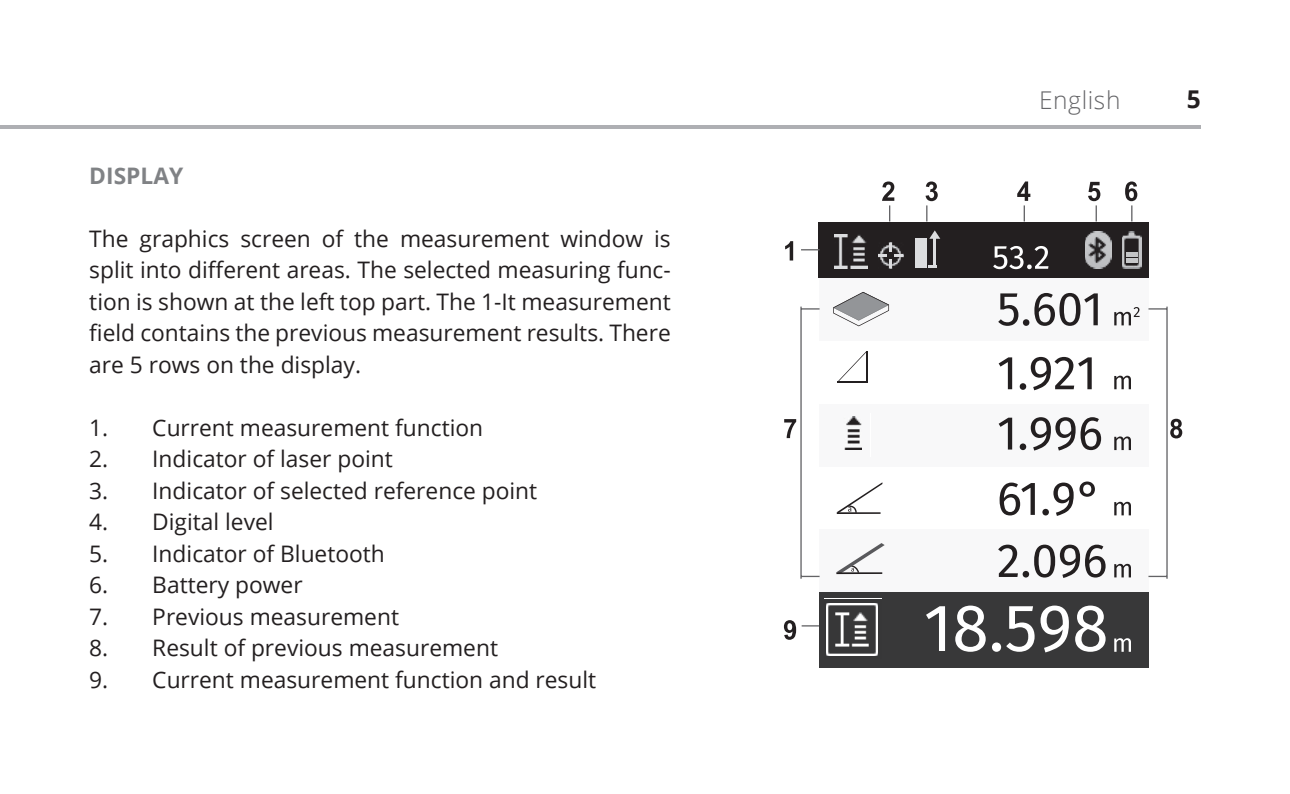
<style>
.page{position:relative;width:1290px;height:794px;background:#fff}
.page>*{position:absolute;margin:0;border:0;box-sizing:border-box;transform-origin:0 0}
.t1{font:300 24.5px "Open Sans";letter-spacing:.025em;color:#656568}
.t2{font:700 24.5px "Open Sans";color:#231f20}
.t3{font:22.75px/31.5px "Open Sans";color:#231f20;text-align:justify}
.t4{font:700 22.75px "Open Sans";color:#808285}
</style>
<div class="page">
<hr style="left:0;top:125px;width:1200px;height:3px;background:#aeafb3">
<div style="left:834px;top:222px;width:314px;height:56px;background:#231f20"></div>
<div style="left:819px;top:222px;width:58px;height:56px;background:#231f20"></div>
<svg style="left:993px;top:246px;width:55px;height:23px"></svg>
<img style="left:834px;top:234px;width:33px;height:34px">
<svg style="left:928px;top:265px;width:5px;height:3px"></svg>
<hr style="left:933px;top:239px;width:3px;height:29px;background:#dcdddf">
<svg style="left:929px;top:230px;width:11px;height:9px"></svg>
<img style="left:1122px;top:232px;width:19px;height:36px">
<img style="left:1085px;top:232px;width:26px;height:36px">
<hr style="left:1126px;top:258px;width:11px;height:4px;background:#c6c7c9">
<hr style="left:1126px;top:253px;width:11px;height:4px;background:#c4c5c7">
<div style="left:915px;top:239px;width:11px;height:29px;background:#dcdddf"></div>
<svg style="left:878px;top:243px;width:25px;height:25px"></svg>
<div style="left:819px;top:278px;width:329px;height:63px;background:#f8f8f9"></div>
<div style="left:819px;top:404px;width:329px;height:62px;background:#f8f8f9"></div>
<div style="left:819px;top:529px;width:329px;height:63px;background:#f8f8f9"></div>
<div style="left:819px;top:592px;width:329px;height:76px;background:#383839"></div>
<svg style="left:998px;top:293px;width:100px;height:33px"></svg>
<svg style="left:998px;top:357px;width:14px;height:32px"></svg>
<svg style="left:1020px;top:357px;width:72px;height:33px"></svg>
<svg style="left:998px;top:418px;width:14px;height:31px"></svg>
<svg style="left:1020px;top:417px;width:81px;height:33px"></svg>
<svg style="left:999px;top:482px;width:36px;height:33px"></svg>
<svg style="left:1042px;top:482px;width:31px;height:34px"></svg>
<svg style="left:1079px;top:481px;width:16px;height:16px"></svg>
<svg style="left:998px;top:544px;width:107px;height:34px"></svg>
<svg style="left:926px;top:606px;width:19px;height:45px"></svg>
<svg style="left:955px;top:605px;width:31px;height:47px"></svg>
<svg style="left:992px;top:606px;width:42px;height:46px"></svg>
<svg style="left:1040px;top:605px;width:29px;height:47px"></svg>
<svg style="left:1075px;top:605px;width:30px;height:47px"></svg>
<svg style="left:1114px;top:376px;width:17px;height:13px"></svg>
<svg style="left:1114px;top:436px;width:17px;height:14px"></svg>
<svg style="left:1114px;top:502px;width:17px;height:13px"></svg>
<svg style="left:1114px;top:564px;width:17px;height:13px"></svg>
<svg style="left:1114px;top:638px;width:17px;height:14px"></svg>
<svg style="left:1114px;top:307px;width:25px;height:18px"></svg>
<svg style="left:833px;top:292px;width:56px;height:34px"></svg>
<hr style="left:837px;top:381px;width:29px;height:2px;background:#231f20">
<svg style="left:838px;top:351px;width:28px;height:30px"></svg>
<hr style="left:866px;top:351px;width:1px;height:31px;background:#231f20">
<img style="left:844px;top:417px;width:18px;height:33px">
<img style="left:826px;top:603px;width:52px;height:52px">
<hr style="left:836px;top:572px;width:46px;height:2px;background:#231f20">
<svg style="left:836px;top:543px;width:48px;height:30px"></svg>
<svg style="left:837px;top:482px;width:45px;height:31px"></svg>
<hr style="left:837px;top:512px;width:43px;height:2px;background:#231f20">
<svg style="left:785px;top:241px;width:8px;height:19px"></svg>
<svg style="left:784px;top:419px;width:12px;height:19px"></svg>
<svg style="left:1170px;top:419px;width:12px;height:19px"></svg>
<svg style="left:801px;top:249px;width:18px;height:1px"></svg>
<svg style="left:802px;top:308px;width:17px;height:1px"></svg>
<svg style="left:802px;top:576px;width:17px;height:1px"></svg>
<hr style="left:800px;top:306px;width:2px;height:273px;background:#646467">
<svg style="left:1148px;top:308px;width:18px;height:1px"></svg>
<svg style="left:1148px;top:576px;width:18px;height:1px"></svg>
<hr style="left:1166px;top:306px;width:1px;height:273px;background:#646467">
<svg style="left:882px;top:181px;width:12px;height:40px"></svg>
<svg style="left:925px;top:181px;width:13px;height:40px"></svg>
<svg style="left:1017px;top:181px;width:13px;height:40px"></svg>
<svg style="left:1088px;top:182px;width:12px;height:39px"></svg>
<svg style="left:1125px;top:181px;width:12px;height:40px"></svg>
<svg style="left:784px;top:620px;width:35px;height:20px"></svg>
<p class="t4" style="left:89px;top:159px;width:95px">DISPLAY</p>
<p class="t3" style="left:89px;top:222px;width:583px">The graphics screen of the measurement window is split into different areas. The selected measuring func&shy;tion is shown at the left top part. The 1-It measurement field contains the previous measurement results. There are 5 rows on the display.</p>
<p class="t3" style="left:89px;top:411px;width:395px">1. Current measurement function</p>
<p class="t3" style="left:89px;top:443px;width:305px">2. Indicator of laser point</p>
<p class="t3" style="left:89px;top:474px;width:449px">3. Indicator of selected reference point</p>
<p class="t3" style="left:89px;top:506px;width:186px">4. Digital level</p>
<p class="t3" style="left:89px;top:537px;width:297px">5. Indicator of Bluetooth</p>
<p class="t3" style="left:89px;top:569px;width:215px">6. Battery power</p>
<p class="t3" style="left:89px;top:600px;width:311px">7. Previous measurement</p>
<p class="t3" style="left:89px;top:632px;width:410px">8. Result of previous measurement</p>
<p class="t3" style="left:89px;top:663px;width:508px">9. Current measurement function and result</p>
<p class="t1" style="left:1039px;top:83px;width:83px">English</p>
<p class="t2" style="left:1186px;top:82px;width:15px">5</p>
</div>
